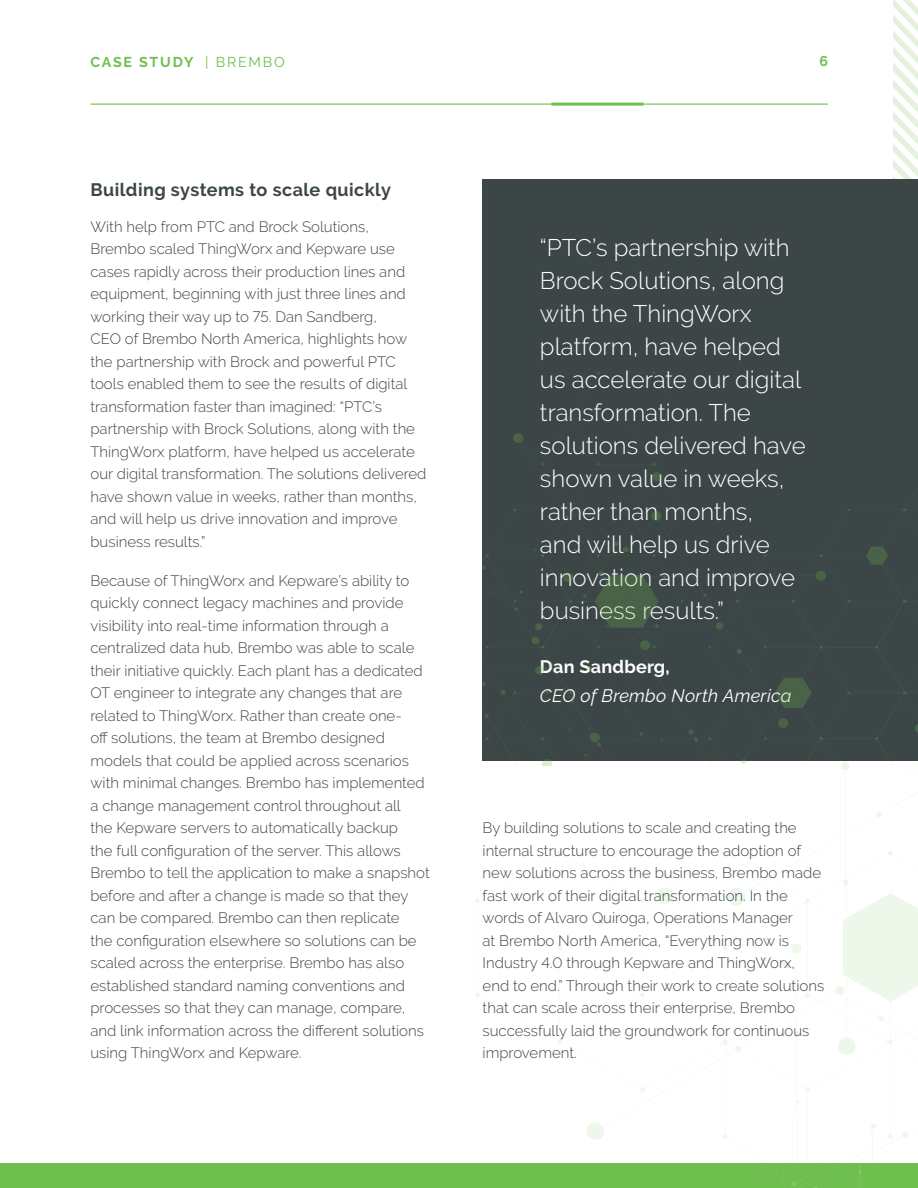
<style>
.page{position:relative;width:918px;height:1188px;background:#fff}
.page>*{position:absolute;margin:0;border:0;box-sizing:border-box;transform-origin:0 0}
.t1{font:300 24px/33px "PTC Raleway";color:#fff}
.t2{font:700 18px "PTC Raleway";letter-spacing:.025em;color:#3d4647}
.Body{font:italic 18px "Raleway";letter-spacing:.015em;color:#fff}
.Body-2{font:700 18px "PTC Raleway";letter-spacing:.015em;color:#fff}
.Body-3{font:300 15px/22.5px "PTC Raleway";color:#3d4647}
.t3{font:700 14.25px "PTC Raleway";letter-spacing:.12em;color:#6ebf4d}
.s1{font-weight:400}
</style>
<div class="page">
<div style="left:0;top:1164px;width:918px;height:24px;background:#6ebf4d"></div>
<svg style="left:475px;top:102px;width:443px;height:1062px"></svg>
<svg style="left:784px;top:1164px;width:78px;height:24px"></svg>
<hr style="left:90px;top:104px;width:738px;height:1px;background:#6ebf4d">
<svg style="left:893px;top:0;width:25px;height:179px"></svg>
<div style="left:483px;top:179px;width:435px;height:581px;background:#3d4647"></div>
<hr style="left:551px;top:103px;width:93px;height:3px;background:#6ebf4d">
<svg style="left:483px;top:372px;width:435px;height:394px"></svg>
<p class="t3" style="left:90px;top:54px;width:196px">CASE STUDY <span class="s1">| BREMBO</span></p>
<p class="t3" style="left:819px;top:53px;width:10px">6</p>
<h2 class="t2" style="left:90px;top:179px;width:302px">Building systems to scale quickly</h2>
<p class="Body-3" style="left:90px;top:215px;width:338px">With help from PTC and Brock Solutions, Brembo scaled ThingWorx and Kepware use cases rapidly across their production lines and equipment, beginning with just three lines and working their way up to 75. Dan Sandberg,<br>CEO of Brembo North America, highlights how the partnership with Brock and powerful PTC tools enabled them to see the results of digital transformation faster than imagined: “PTC’s partnership with Brock Solutions, along with the ThingWorx platform, have helped us accelerate our digital transformation. The solutions delivered have shown value in weeks, rather than months, and will help us drive innovation and improve business results.”</p>
<p class="Body-3" style="left:90px;top:569px;width:341px">Because of ThingWorx and Kepware’s ability to quickly connect legacy machines and provide visibility into real-time information through a centralized data hub, Brembo was able to scale their initiative quickly. Each plant has a dedicated OT engineer to integrate any changes that are related to ThingWorx. Rather than create one-<br>off solutions, the team at Brembo designed models that could be applied across scenarios with minimal changes. Brembo has implemented a change management control throughout all<br>the Kepware servers to automatically backup<br>the full configuration of the server. This allows Brembo to tell the application to make a snapshot before and after a change is made so that they can be compared. Brembo can then replicate<br>the configuration elsewhere so solutions can be scaled across the enterprise. Brembo has also established standard naming conventions and processes so that they can manage, compare, and link information across the different solutions using ThingWorx and Kepware.</p>
<p class="t1" style="left:540px;top:231px;width:267px">“PTC’s partnership with<br>Brock Solutions, along with the ThingWorx platform, have helped us accelerate our digital transformation. The solutions delivered have shown value in weeks, rather than months,<br>and will help us drive innovation and improve business results.”</p>
<p class="Body-2" style="left:540px;top:657px;width:131px">Dan Sandberg,</p>
<p class="Body" style="left:540px;top:685px;width:253px">CEO of Brembo North America</p>
<p class="Body-3" style="left:483px;top:817px;width:343px">By building solutions to scale and creating the internal structure to encourage the adoption of new solutions across the business, Brembo made fast work of their digital transformation. In the words of Alvaro Quiroga, Operations Manager<br>at Brembo North America, “Everything now is Industry 4.0 through Kepware and ThingWorx, end to end.” Through their work to create solutions that can scale across their enterprise, Brembo successfully laid the groundwork for continuous improvement.</p>
</div>
